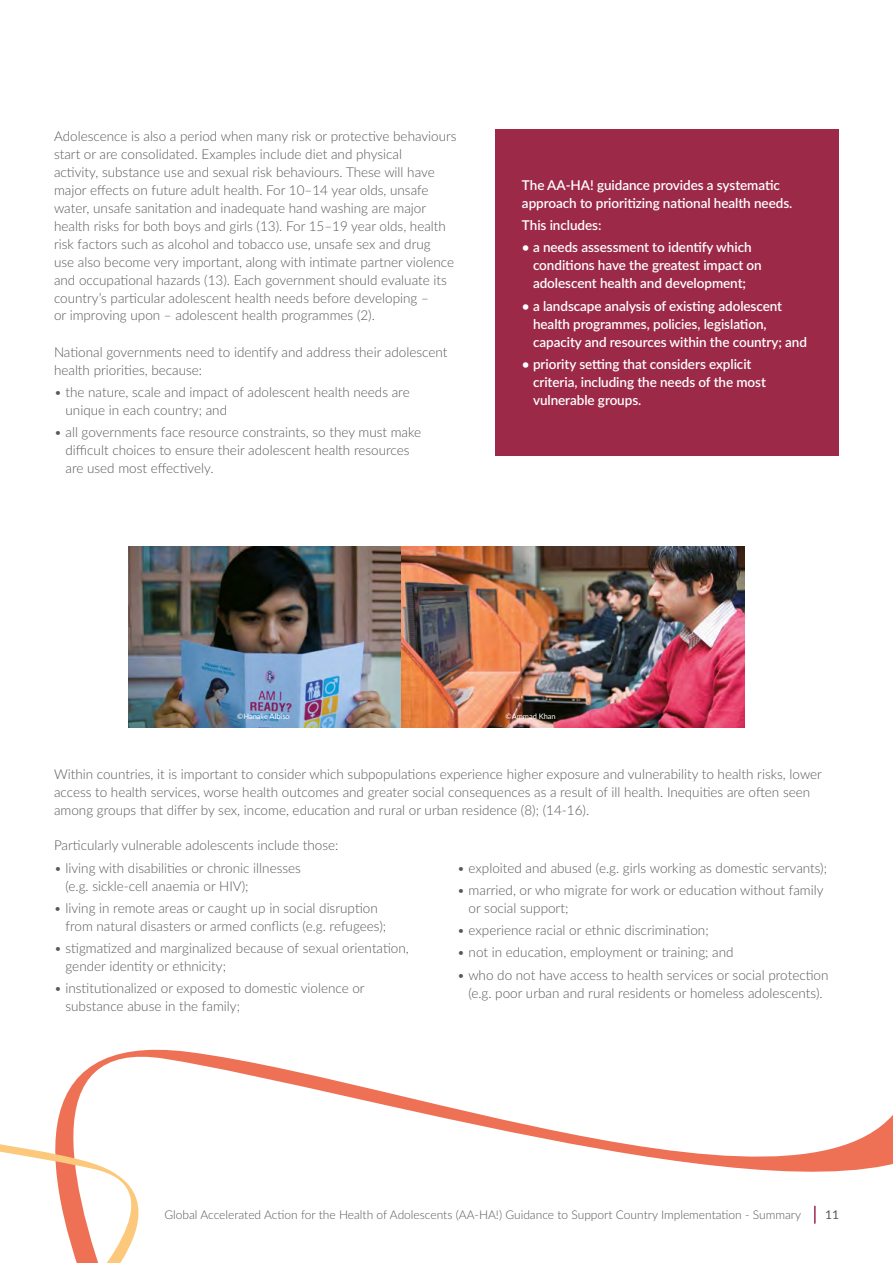
<style>
.page{position:relative;width:893px;height:1263px;background:#fff}
.page>*{position:absolute;margin:0;border:0;box-sizing:border-box;transform-origin:0 0}
.t1{font:300 13.5px/18px "Lato";color:#575756}
.t2{font:600 13.5px/18px "Lato";letter-spacing:-.005em;color:#fff}
.t3{font:300 12px "Lato";color:#575756}
.t4{font:12px "Lato";color:#575756}
.t5{font:7.5px "Lato";letter-spacing:-.005em;color:#fff}
</style>
<div class="page">
<div style="left:496px;top:130px;width:343px;height:326px;background:#9c2948"></div>
<img style="left:128px;top:546px;width:616px;height:182px">
<svg style="left:269px;top:1066px;width:624px;height:158px"></svg>
<svg style="left:0;top:1049px;width:269px;height:214px"></svg>
<p class="t1" style="left:54px;top:126px;width:404px">Adolescence is also a period when many risk or protective behaviours start or are consolidated. Examples include diet and physical<br>activity, substance use and sexual risk behaviours. These will have major effects on future adult health. For 10–14 year olds, unsafe water, unsafe sanitation and inadequate hand washing are major health risks for both boys and girls (13). For 15–19 year olds, health risk factors such as alcohol and tobacco use, unsafe sex and drug<br>use also become very important, along with intimate partner violence and occupational hazards (13). Each government should evaluate its country’s particular adolescent health needs before developing –<br>or improving upon – adolescent health programmes (2).</p>
<p class="t1" style="left:54px;top:342px;width:395px">National governments need to identify and address their adolescent health priorities, because:</p>
<p class="t1" style="left:65px;top:382px;width:346px;text-indent:-11px">• the nature, scale and impact of adolescent health needs are unique in each country; and</p>
<p class="t1" style="left:65px;top:423px;width:357px;text-indent:-11px">• all governments face resource constraints, so they must make difficult choices to ensure their adolescent health resources are used most effectively.</p>
<p class="t2" style="left:522px;top:175px;width:272px">The AA-HA! guidance provides a systematic approach to prioritizing national health needs.</p>
<p class="t2" style="left:522px;top:216px;width:81px">This includes:</p>
<p class="t2" style="left:533px;top:238px;width:230px;text-indent:-11px">• a needs assessment to identify which conditions have the greatest impact on adolescent health and development;</p>
<p class="t2" style="left:533px;top:296px;width:275px;text-indent:-11px">• a landscape analysis of existing adolescent health programmes, policies, legislation, capacity and resources within the country; and</p>
<p class="t2" style="left:533px;top:354px;width:234px;text-indent:-11px">• priority setting that considers explicit criteria, including the needs of the most vulnerable groups.</p>
<p class="t5" style="left:237px;top:711px;width:54px">©Hanalie Albiso</p>
<p class="t5" style="left:505px;top:711px;width:52px">©Ammad Khan</p>
<p class="t1" style="left:54px;top:765px;width:770px">Within countries, it is important to consider which subpopulations experience higher exposure and vulnerability to health risks, lower access to health services, worse health outcomes and greater social consequences as a result of ill health. Inequities are often seen among groups that differ by sex, income, education and rural or urban residence (8); (14-16).</p>
<p class="t1" style="left:54px;top:836px;width:286px">Particularly vulnerable adolescents include those:</p>
<p class="t1" style="left:65px;top:858px;width:237px;text-indent:-11px">• living with disabilities or chronic illnesses (e.g. sickle-cell anaemia or HIV);</p>
<p class="t1" style="left:66px;top:898px;width:322px;text-indent:-12px">• living in remote areas or caught up in social disruption from natural disasters or armed conflicts (e.g. refugees);</p>
<p class="t1" style="left:65px;top:939px;width:345px;text-indent:-11px">• stigmatized and marginalized because of sexual orientation, gender identity or ethnicity;</p>
<p class="t1" style="left:65px;top:979px;width:301px;text-indent:-11px">• institutionalized or exposed to domestic violence or substance abuse in the family;</p>
<p class="t1" style="left:457px;top:858px;width:372px">• exploited and abused (e.g. girls working as domestic servants);</p>
<p class="t1" style="left:469px;top:880px;width:356px;text-indent:-11px">• married, or who migrate for work or education without family or social support;</p>
<p class="t1" style="left:457px;top:921px;width:253px">• experience racial or ethnic discrimination;</p>
<p class="t1" style="left:457px;top:943px;width:278px">• not in education, employment or training; and</p>
<p class="t1" style="left:457px;top:965px;width:373px;text-align:center">• who do not have access to health services or social protection (e.g. poor urban and rural residents or homeless adolescents).</p>
<p class="t3" style="left:164px;top:1206px;width:638px">Global Accelerated Action for the Health of Adolescents (AA-HA!) Guidance to Support Country Implementation - Summary</p>
<p class="t4" style="left:825px;top:1206px;width:15px">11</p>
</div>
